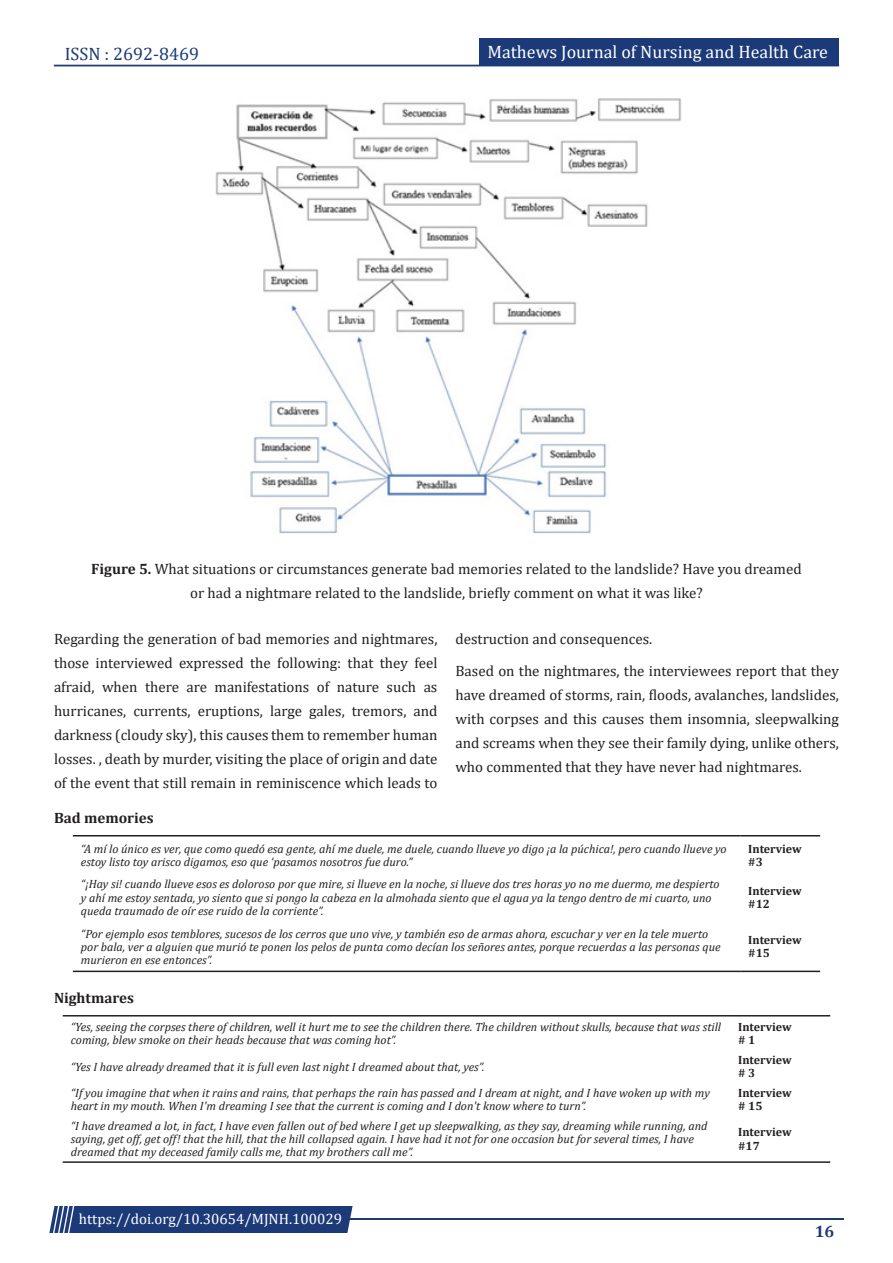
<style>
.page{position:relative;width:893px;height:1263px;background:#fff}
.page>*{position:absolute;margin:0;border:0;box-sizing:border-box;transform-origin:0 0}
.t1{font:18px "Cambria";color:#fff}
.t2{font:18px "Cambria";color:#1c3a78}
.t3{font:700 16.5px "Cambria";color:#1c3a78}
.t4{font:15px/24px "Cambria";color:#231f20;text-align:justify}
.t5{font:15px "Cambria";color:#fff}
.t6{font:700 15px "Cambria";color:#231f20}
.t7{font:italic 12px/13.2px "Cambria";color:#231f20}
.t8{font:700 12px/13.2px "Cambria";color:#231f20}
.s1{font-weight:700}
</style>
<div class="page">
<div style="left:54px;top:65px;width:785px;height:1px;border:1px solid #1c3a78"></div>
<div style="left:479px;top:39px;width:360px;height:27px;background:#1c3a78"></div>
<hr style="left:310px;top:1219px;width:534px;height:1px;background:#1c3a78">
<div style="left:49px;top:1206px;width:304px;height:27px;background:#1c3a78"></div>
<img style="left:215px;top:98px;width:467px;height:436px">
<hr style="left:73px;top:835px;width:667px;height:1px;background:#231f20">
<hr style="left:740px;top:835px;width:80px;height:1px;background:#231f20">
<hr style="left:73px;top:971px;width:667px;height:1px;background:#231f20">
<hr style="left:740px;top:971px;width:80px;height:1px;background:#231f20">
<hr style="left:63px;top:1015px;width:667px;height:1px;background:#231f20">
<hr style="left:730px;top:1015px;width:100px;height:1px;background:#231f20">
<hr style="left:63px;top:1161px;width:667px;height:2px;background:#231f20">
<hr style="left:730px;top:1161px;width:100px;height:2px;background:#231f20">
<h1 class="t2" style="left:65px;top:43px;width:136px">ISSN : 2692-8469</h1>
<h1 class="t1" style="left:487px;top:41px;width:342px">Mathews Journal of Nursing and Health Care</h1>
<p class="t4" style="left:91px;top:556px;width:712px;text-align:center"><span class="s1">Figure 5.</span> What situations or circumstances generate bad memories related to the landslide? Have you dreamed or had a nightmare related to the landslide, briefly comment on what it was like?</p>
<p class="t4" style="left:54px;top:627px;width:385px">Regarding the generation of bad memories and nightmares, those interviewed expressed the following: that they feel afraid, when there are manifestations of nature such as hurricanes, currents, eruptions, large gales, tremors, and darkness (cloudy sky), this causes them to remember human losses. , death by murder, visiting the place of origin and date of the event that still remain in reminiscence which leads to</p>
<p class="t4" style="left:455px;top:627px;width:198px">destruction and consequences.</p>
<p class="t4" style="left:455px;top:658px;width:385px">Based on the nightmares, the interviewees report that they have dreamed of storms, rain, floods, avalanches, landslides, with corpses and this causes them insomnia, sleepwalking and screams when they see their family dying, unlike others, who commented that they have never had nightmares.</p>
<p class="t6" style="left:54px;top:807px;width:101px">Bad memories</p>
<p class="t7" style="left:81px;top:841px;width:647px">“A mí lo único es ver, que como quedó esa gente, ahí me duele, me duele, cuando llueve yo digo ¡a la púchica!, pero cuando llueve yo estoy listo toy arisco digamos, eso que ‘pasamos nosotros fue duro.”</p>
<p class="t8" style="left:748px;top:841px;width:55px">Interview #3</p>
<p class="t7" style="left:81px;top:877px;width:640px">“¡Hay si! cuando llueve esos es doloroso por que mire, si llueve en la noche, si llueve dos tres horas yo no me duermo, me despierto y ahí me estoy sentada, yo siento que si pongo la cabeza en la almohada siento que el agua ya la tengo dentro de mi cuarto, uno queda traumado de oír ese ruido de la corriente”.</p>
<p class="t8" style="left:748px;top:884px;width:55px">Interview #12</p>
<p class="t7" style="left:81px;top:926px;width:641px">“Por ejemplo esos temblores, sucesos de los cerros que uno vive, y también eso de armas ahora, escuchar y ver en la tele muerto por bala, ver a alguien que murió te ponen los pelos de punta como decían los señores antes, porque recuerdas a las personas que murieron en ese entonces”.</p>
<p class="t8" style="left:748px;top:933px;width:55px">Interview #15</p>
<p class="t6" style="left:54px;top:987px;width:81px">Nightmares</p>
<p class="t7" style="left:71px;top:1020px;width:652px">“Yes, seeing the corpses there of children, well it hurt me to see the children there. The children without skulls, because that was still coming, blew smoke on their heads because that was coming hot”.</p>
<p class="t8" style="left:738px;top:1020px;width:55px">Interview # 1</p>
<p class="t7" style="left:71px;top:1059px;width:415px">“Yes I have already dreamed that it is full even last night I dreamed about that, yes”.</p>
<p class="t8" style="left:738px;top:1053px;width:55px">Interview # 3</p>
<p class="t7" style="left:71px;top:1086px;width:640px">“If you imagine that when it rains and rains, that perhaps the rain has passed and I dream at night, and I have woken up with my heart in my mouth. When I'm dreaming I see that the current is coming and I don't know where to turn”.</p>
<p class="t8" style="left:738px;top:1086px;width:55px">Interview # 15</p>
<p class="t7" style="left:71px;top:1118px;width:638px">“I have dreamed a lot, in fact, I have even fallen out of bed where I get up sleepwalking, as they say, dreaming while running, and saying, get off, get off! that the hill, that the hill collapsed again. I have had it not for one occasion but for several times, I have dreamed that my deceased family calls me, that my brothers call me”.</p>
<p class="t8" style="left:738px;top:1125px;width:55px">Interview #17</p>
<p class="t5" style="left:79px;top:1210px;width:265px">https://doi.org/10.30654/MJNH.100029</p>
<h2 class="t3" style="left:815px;top:1220px;width:21px">16</h2>
</div>
